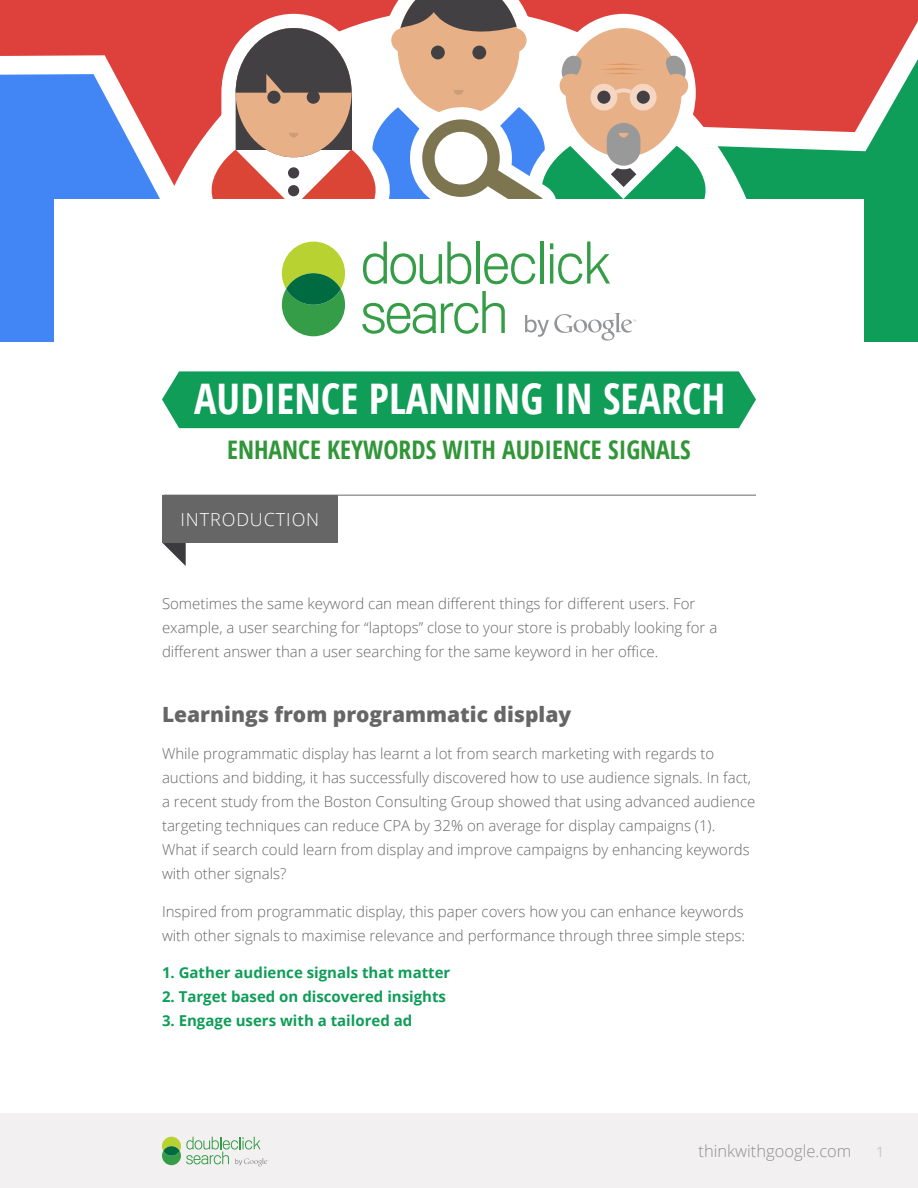
<style>
.page{position:relative;width:918px;height:1188px;background:#fff}
.page>*{position:absolute;margin:0;border:0;box-sizing:border-box;transform-origin:0 0}
.t1{font:700 condensed 42.15px "Open Sans";color:#fff}
.t2{font:700 condensed 25.5px "Open Sans";color:#309638}
.t3{font:800 21px "Open Sans";color:#666}
.t4{font:300 18px "Open Sans";letter-spacing:.05em;color:#fff}
.t5{font:300 16.5px "Open Sans";color:#8f8f8f}
.t6{font:300 15px/24px "Open Sans";color:#666}
.t7{font:700 15px "Open Sans";color:#0f9d58}
.t8{font:14.25px "Open Sans";color:#c9c9c9}
</style>
<div class="page">
<div style="left:0;top:1114px;width:918px;height:74px;background:#f2f0f0"></div>
<svg style="left:162px;top:1137px;width:106px;height:29px"></svg>
<svg style="left:163px;top:1146px;width:17px;height:10px"></svg>
<div style="left:740px;top:186px;width:178px;height:155px;background:#0f9e59"></div>
<div style="left:0;top:186px;width:160px;height:155px;background:#4285f5"></div>
<svg style="left:0;top:0;width:918px;height:186px;background:#aa727c"></svg>
<svg style="left:194px;top:14px;width:15px;height:172px;fill:#de403b"></svg>
<svg style="left:708px;top:14px;width:15px;height:172px;fill:#de403b"></svg>
<div style="left:54px;top:200px;width:810px;height:294px;background:#fff"></div>
<svg style="left:162px;top:542px;width:24px;height:24px"></svg>
<div style="left:162px;top:495px;width:176px;height:47px;background:#666"></div>
<hr style="left:164px;top:495px;width:592px;height:1px;background:#666">
<svg style="left:209px;top:0;width:499px;height:341px"></svg>
<div style="left:286px;top:273px;width:55px;height:32px;background:#006b40;border-radius:50%"></div>
<div style="left:162px;top:371px;width:594px;height:57px;background:#0f9d58"></div>
<h1 class="t1" style="left:194px;top:369px;width:533px">AUDIENCE PLANNING IN SEARCH</h1>
<h2 class="t2" style="left:227px;top:432px;width:465px">ENHANCE KEYWORDS WITH AUDIENCE SIGNALS</h2>
<p class="t4" style="left:180px;top:507px;width:140px">INTRODUCTION</p>
<p class="t6" style="left:162px;top:591px;width:557px">Sometimes the same keyword can mean different things for different users. For example, a user searching for “laptops” close to your store is probably looking for a different answer than a user searching for the same keyword in her office.</p>
<h3 class="t3" style="left:162px;top:698px;width:411px">Learnings from programmatic display</h3>
<p class="t6" style="left:162px;top:741px;width:595px">While programmatic display has learnt a lot from search marketing with regards to auctions and bidding, it has successfully discovered how to use audience signals. In fact, a recent study from the Boston Consulting Group showed that using advanced audience targeting techniques can reduce CPA by 32% on average for display campaigns (1).<br>What if search could learn from display and improve campaigns by enhancing keywords with other signals?</p>
<p class="t6" style="left:162px;top:899px;width:585px">Inspired from programmatic display, this paper covers how you can enhance keywords with other signals to maximise relevance and performance through three simple steps:</p>
<p class="t7" style="left:162px;top:962px;width:290px">1. Gather audience signals that matter</p>
<p class="t7" style="left:162px;top:986px;width:286px">2. Target based on discovered insights</p>
<p class="t7" style="left:162px;top:1010px;width:252px">3. Engage users with a tailored ad</p>
<p class="t5" style="left:699px;top:1139px;width:155px">thinkwithgoogle.com</p>
<p class="t8" style="left:876px;top:1142px;width:10px">1</p>
</div>
